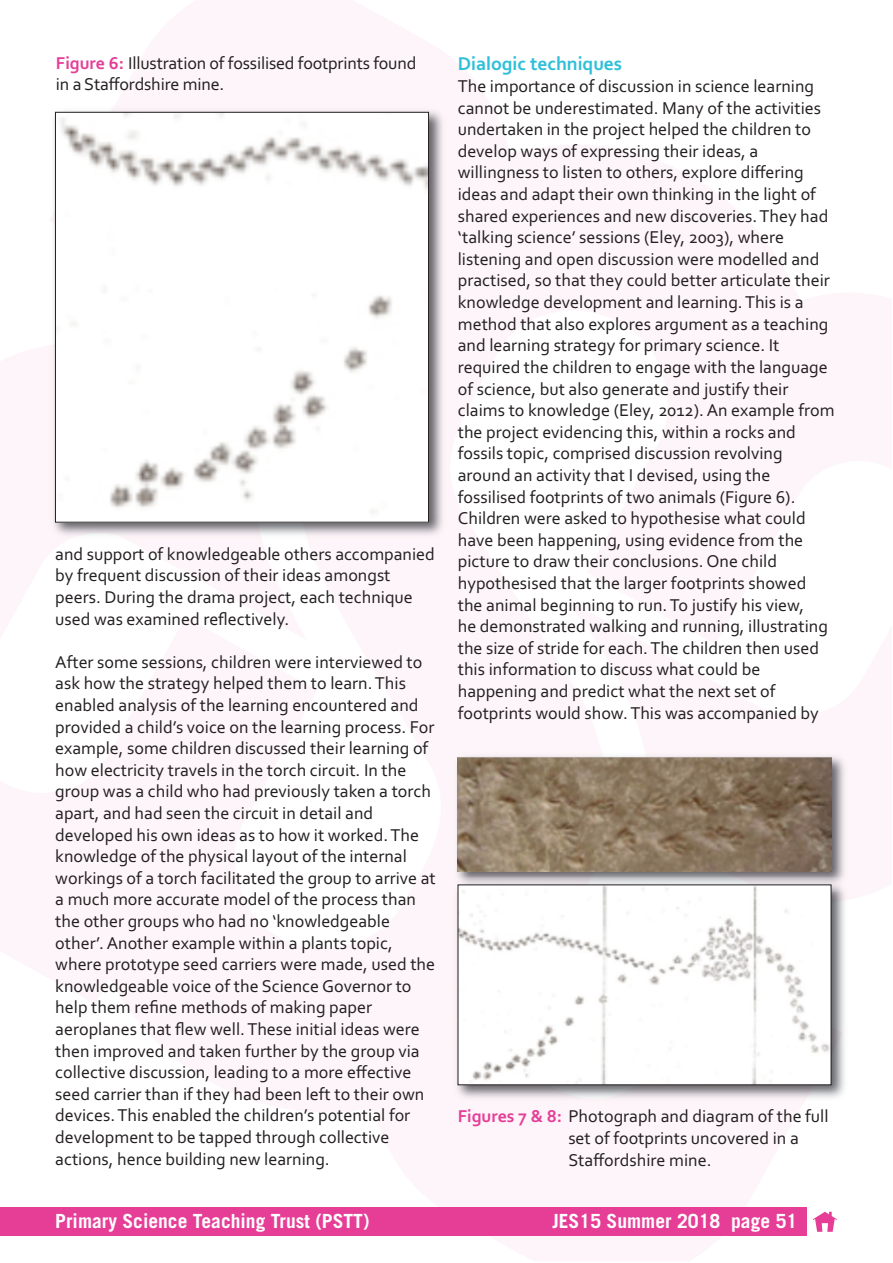
<style>
.page{position:relative;width:893px;height:1263px;background:#fff}
.page>*{position:absolute;margin:0;border:0;box-sizing:border-box;transform-origin:0 0}
.t1{font:700 19.5px "Trade Gothic";color:#fff}
.t2{font:700 19.5px "Corbel";color:#2fbfd9}
.t3{font:18px/21.6px "Corbel";color:#231f20}
.s1{font-weight:700;color:#e63e97}
</style>
<div class="page">
<div style="left:0;top:1208px;width:806px;height:28px;background:#e63e97"></div>
<svg style="left:813px;top:1212px;width:24px;height:20px"></svg>
<img style="left:452px;top:750px;width:398px;height:353px">
<img style="left:458px;top:757px;width:373px;height:115px">
<img style="left:49px;top:106px;width:399px;height:436px">
<img style="left:57px;top:114px;width:370px;height:406px">
<div style="left:55px;top:112px;width:374px;height:410px;border:1px solid #231f20"></div>
<img style="left:460px;top:887px;width:369px;height:196px">
<p class="t3" style="left:56px;top:52px;width:362px"><span class="s1">Figure 6:</span> Illustration of fossilised footprints found in a Staffordshire mine.</p>
<p class="t3" style="left:55px;top:543px;width:381px">and support of knowledgeable others accompanied by frequent discussion of their ideas amongst peers. During the drama project, each technique used was examined reflectively.</p>
<p class="t3" style="left:55px;top:651px;width:382px">After some sessions, children were interviewed to ask how the strategy helped them to learn.This enabled analysis of the learning encountered and provided a child’s voice on the learning process. For example, some children discussed their learning of how electricity travels in the torch circuit. In the group was a child who had previously taken a torch apart, and had seen the circuit in detail and developed his own ideas as to how it worked.The knowledge of the physical layout of the internal workings of a torch facilitated the group to arrive at a much more accurate model of the process than the other groups who had no ‘knowledgeable other’. Another example within a plants topic, where prototype seed carriers were made, used the knowledgeable voice of the Science Governor to help them refine methods of making paper aeroplanes that flew well.These initial ideas were then improved and taken further by the group via collective discussion, leading to a more effective seed carrier than if they had been left to their own devices.This enabled the children’s potential for development to be tapped through collective actions, hence building new learning.</p>
<p class="t2" style="left:458px;top:52px;width:166px">Dialogic techniques</p>
<p class="t3" style="left:458px;top:75px;width:378px">The importance of discussion in science learning cannot be underestimated. Many of the activities undertaken in the project helped the children to develop ways of expressing their ideas, a willingness to listen to others, explore differing ideas and adapt their own thinking in the light of shared experiences and new discoveries.They had ‘talking science’ sessions (Eley, 2003), where listening and open discussion were modelled and practised, so that they could better articulate their knowledge development and learning.This is a method that also explores argument as a teaching and learning strategy for primary science. It required the children to engage with the language of science, but also generate and justify their claims to knowledge (Eley, 2012). An example from the project evidencing this, within a rocks and fossils topic, comprised discussion revolving around an activity that I devised, using the fossilised footprints of two animals (Figure 6).<br>Children were asked to hypothesise what could have been happening, using evidence from the picture to draw their conclusions. One child hypothesised that the larger footprints showed the animal beginning to run.To justify his view,<br>he demonstrated walking and running, illustrating the size of stride for each.The children then used this information to discuss what could be happening and predict what the next set of footprints would show.This was accompanied by</p>
<p class="t3" style="left:568px;top:1105px;width:262px;text-indent:-111px"><span class="s1">Figures 7 &amp; 8:</span> Photograph and diagram of the full set of footprints uncovered in a<br>Staffordshire mine.</p>
<p class="t1" style="left:55px;top:1213px;width:316px">Primary Science Teaching Trust (PSTT)</p>
<p class="t1" style="left:552px;top:1213px;width:246px">JES15 Summer 2018 page 51</p>
</div>
